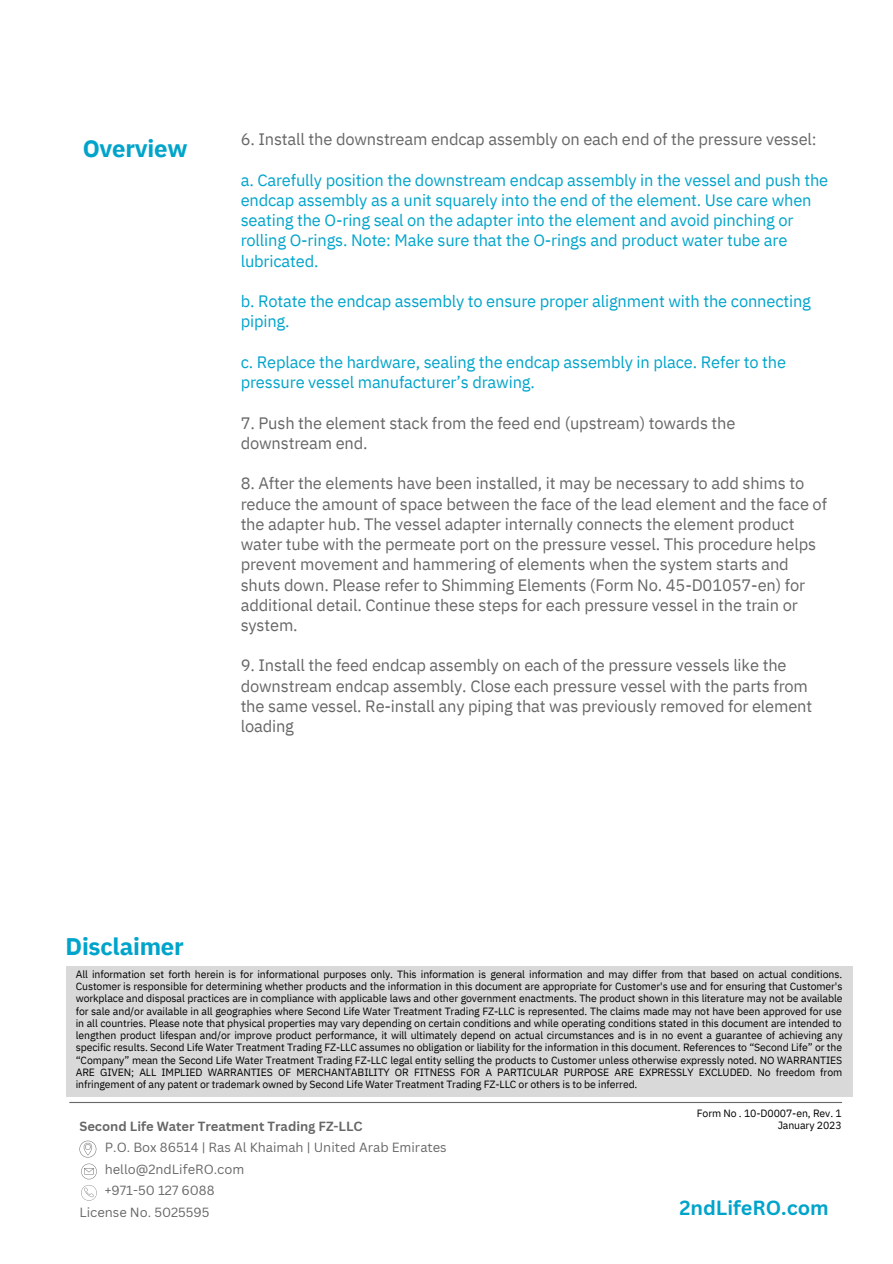
<style>
.page{position:relative;width:893px;height:1264px;background:#fff}
.page>*{position:absolute;margin:0;border:0;box-sizing:border-box;transform-origin:0 0}
.t1{font:700 24px "IBM Plex Sans";letter-spacing:-.01em;color:#00a4cb}
.t2{font:700 19.95px "Canva Sans";color:#00a4cb}
.t3{font:16.5px/20.2px "IBM Plex Sans";letter-spacing:-.01em;color:#676767}
.t4{font:16.5px/20.2px "IBM Plex Sans";letter-spacing:-.01em;color:#00a4cb}
.t5{font:12.9px "Canva Sans";color:#676767}
.t6{font:700 12.9px "Canva Sans";color:#676767}
.t7{font:10.5px/12.3px "IBM Plex Sans";letter-spacing:-.01em;color:#000;text-align:justify}
</style>
<div class="page">
<svg style="left:79px;top:1140px;width:17px;height:17px"></svg>
<svg style="left:81px;top:1163px;width:16px;height:37px"></svg>
<hr style="left:69px;top:1101px;width:773px;height:2px;background:#676767">
<div style="left:66px;top:966px;width:786px;height:130px;background:#d9d9d9"></div>
<p class="t1" style="left:83px;top:133px;width:106px">Overview</p>
<p class="t3" style="left:241px;top:129px;width:577px">6. Install the downstream endcap assembly on each end of the pressure vessel:</p>
<p class="t4" style="left:241px;top:169px;width:589px">a. Carefully position the downstream endcap assembly in the vessel and push the endcap assembly as a unit squarely into the end of the element. Use care when seating the O-ring seal on the adapter into the element and avoid pinching or rolling O-rings. Note: Make sure that the O-rings and product water tube are lubricated.</p>
<p class="t4" style="left:241px;top:291px;width:571px">b. Rotate the endcap assembly to ensure proper alignment with the connecting piping.</p>
<p class="t4" style="left:241px;top:351px;width:547px">c. Replace the hardware, sealing the endcap assembly in place. Refer to the pressure vessel manufacturer’s drawing.</p>
<p class="t3" style="left:241px;top:412px;width:496px">7. Push the element stack from the feed end (upstream) towards the downstream end.</p>
<p class="t3" style="left:241px;top:473px;width:587px">8. After the elements have been installed, it may be necessary to add shims to reduce the amount of space between the face of the lead element and the face of the adapter hub. The vessel adapter internally connects the element product water tube with the permeate port on the pressure vessel. This procedure helps prevent movement and hammering of elements when the system starts and shuts down. Please refer to Shimming Elements (Form No. 45-D01057-en) for additional detail. Continue these steps for each pressure vessel in the train or system.</p>
<p class="t3" style="left:241px;top:655px;width:573px">9. Install the feed endcap assembly on each of the pressure vessels like the downstream endcap assembly. Close each pressure vessel with the parts from the same vessel. Re-install any piping that was previously removed for element loading</p>
<p class="t1" style="left:66px;top:930px;width:120px">Disclaimer</p>
<p class="t7" style="left:76px;top:967px;width:768px">All information set forth herein is for informational purposes only. This information is general information and may differ from that based on actual conditions.<br>Customer is responsible for determining whether products and the information in this document are appropriate for Customer's use and for ensuring that Customer's workplace and disposal practices are in compliance with applicable laws and other government enactments. The product shown in this literature may not be available for sale and/or available in all geographies where Second Life Water Treatment Trading FZ-LLC is represented. The claims made may not have been approved for use in all countries. Please note that physical properties may vary depending on certain conditions and while operating conditions stated in this document are intended to lengthen product lifespan and/or improve product performance, it will ultimately depend on actual circumstances and is in no event a guarantee of achieving any specific results. Second Life Water Treatment Trading FZ-LLC assumes no obligation or liability for the information in this document. References to “Second Life” or the “Company” mean the Second Life Water Treatment Trading FZ-LLC legal entity selling the products to Customer unless otherwise expressly noted. NO WARRANTIES ARE GIVEN; ALL IMPLIED WARRANTIES OF MERCHANTABILITY OR FITNESS FOR A PARTICULAR PURPOSE ARE EXPRESSLY EXCLUDED. No freedom from infringement of any patent or trademark owned by Second Life Water Treatment Trading FZ-LLC or others is to be inferred.</p>
<p class="t7" style="left:696px;top:1107px;width:146px">Form No . 10-D0007-en, Rev. 1</p>
<p class="t7" style="left:777px;top:1119px;width:66px">January 2023</p>
<p class="t6" style="left:79px;top:1116px;width:284px">Second Life Water Treatment Trading FZ-LLC</p>
<p class="t5" style="left:105px;top:1138px;width:343px">P.O. Box 86514 | Ras Al Khaimah | United Arab Emirates</p>
<p class="t5" style="left:105px;top:1159px;width:141px">hello@2ndLifeRO.com</p>
<p class="t5" style="left:105px;top:1181px;width:111px">+971-50 127 6088</p>
<p class="t5" style="left:79px;top:1202px;width:131px">License No. 5025595</p>
<p class="t2" style="left:679px;top:1193px;width:151px">2ndLifeRO.com</p>
</div>
